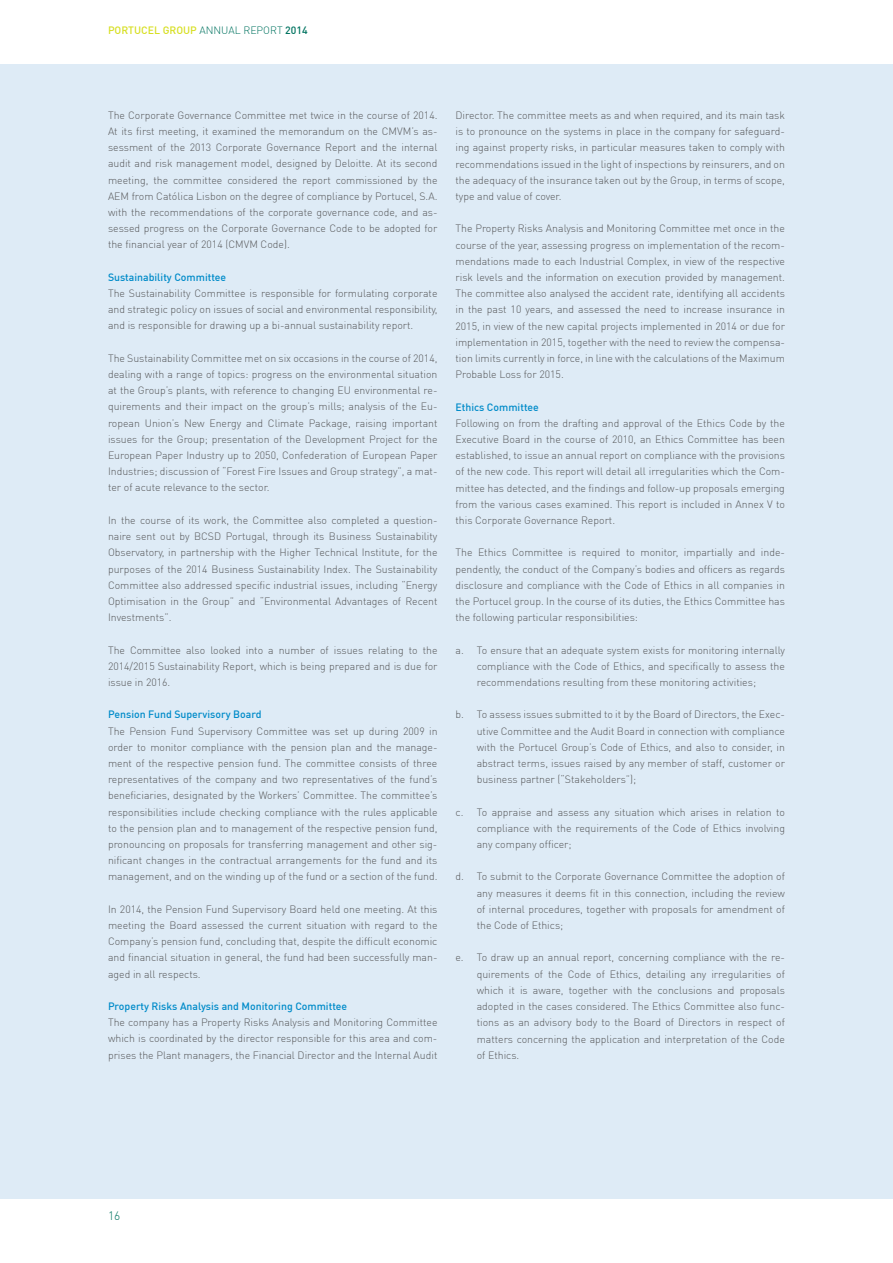
<style>
.page{position:relative;width:893px;height:1263px;background:#fff}
.page>*{position:absolute;margin:0;border:0;box-sizing:border-box;transform-origin:0 0}
.t1{font:300 12px "DIN Pro";color:#007360}
.t2{font:300 10.5px/16.2px "DIN Pro";color:#58595b;text-align:justify}
.t3{font:500 10.5px "DIN Pro";color:#008bc9}
.t4{font:500 10.5px "DIN Pro";color:#d7df23}
.s1{font-weight:300;color:#007360}
.s2{color:#007360}
</style>
<div class="page">
<div style="left:0;top:65px;width:893px;height:1134px;background:#deebf6"></div>
<p class="t4" style="left:108px;top:24px;width:201px">PORTUCEL GROUP <span class="s1">ANNUAL REPORT</span> <span class="s2">2014</span></p>
<p class="t2" style="left:108px;top:107px;width:331px">The Corporate Governance Committee met twice in the course of 2014.<br>At its first meeting, it examined the memorandum on the CMVM’s as&shy;sessment of the 2013 Corporate Governance Report and the internal audit and risk management model, designed by Deloitte. At its second meeting, the committee considered the report commissioned by the AEM from Católica Lisbon on the degree of compliance by Portucel, S.A. with the recommendations of the corporate governance code, and as&shy;sessed progress on the Corporate Governance Code to be adopted for the financial year of 2014 (CMVM Code).</p>
<p class="t3" style="left:108px;top:270px;width:120px">Sustainability Committee</p>
<p class="t2" style="left:108px;top:285px;width:331px">The Sustainability Committee is responsible for formulating corporate and strategic policy on issues of social and environmental responsibility, and is responsible for drawing up a bi-annual sustainability report.</p>
<p class="t2" style="left:108px;top:350px;width:331px">The Sustainability Committee met on six occasions in the course of 2014, dealing with a range of topics: progress on the environmental situation at the Group’s plants, with reference to changing EU environmental re&shy;quirements and their impact on the group’s mills; analysis of the Eu&shy;ropean Union’s New Energy and Climate Package, raising important issues for the Group; presentation of the Development Project for the European Paper Industry up to 2050, Confederation of European Paper Industries; discussion of “Forest Fire Issues and Group strategy”, a mat&shy;ter of acute relevance to the sector.</p>
<p class="t2" style="left:108px;top:512px;width:331px">In the course of its work, the Committee also completed a question&shy;naire sent out by BCSD Portugal, through its Business Sustainability Observatory, in partnership with the Higher Technical Institute, for the purposes of the 2014 Business Sustainability Index. The Sustainability Committee also addressed specific industrial issues, including “Energy Optimisation in the Group” and “Environmental Advantages of Recent Investments”.</p>
<p class="t2" style="left:108px;top:641px;width:331px">The Committee also looked into a number of issues relating to the 2014/2015 Sustainability Report, which is being prepared and is due for issue in 2016.</p>
<p class="t3" style="left:108px;top:708px;width:155px">Pension Fund Supervisory Board</p>
<p class="t2" style="left:108px;top:722px;width:331px">The Pension Fund Supervisory Committee was set up during 2009 in order to monitor compliance with the pension plan and the manage&shy;ment of the respective pension fund. The committee consists of three representatives of the company and two representatives of the fund’s beneficiaries, designated by the Workers’ Committee. The committee’s responsibilities include checking compliance with the rules applicable to the pension plan and to management of the respective pension fund, pronouncing on proposals for transferring management and other sig&shy;nificant changes in the contractual arrangements for the fund and its management, and on the winding up of the fund or a section of the fund.</p>
<p class="t2" style="left:108px;top:901px;width:331px">In 2014, the Pension Fund Supervisory Board held one meeting. At this meeting the Board assessed the current situation with regard to the Company’s pension fund, concluding that, despite the difficult economic and financial situation in general, the fund had been successfully man&shy;aged in all respects.</p>
<p class="t3" style="left:108px;top:999px;width:241px">Property Risks Analysis and Monitoring Committee</p>
<p class="t2" style="left:108px;top:1014px;width:331px">The company has a Property Risks Analysis and Monitoring Committee which is coordinated by the director responsible for this area and com&shy;prises the Plant managers, the Financial Director and the Internal Audit</p>
<p class="t2" style="left:455px;top:107px;width:331px">Director. The committee meets as and when required, and its main task is to pronounce on the systems in place in the company for safeguard&shy;ing against property risks, in particular measures taken to comply with recommendations issued in the light of inspections by reinsurers, and on the adequacy of the insurance taken out by the Group, in terms of scope, type and value of cover.</p>
<p class="t2" style="left:455px;top:220px;width:331px">The Property Risks Analysis and Monitoring Committee met once in the course of the year, assessing progress on implementation of the recom&shy;mendations made to each Industrial Complex, in view of the respective risk levels and the information on execution provided by management.<br>The committee also analysed the accident rate, identifying all accidents in the past 10 years, and assessed the need to increase insurance in 2015, in view of the new capital projects implemented in 2014 or due for implementation in 2015, together with the need to review the compensa&shy;tion limits currently in force, in line with the calculations of the Maximum Probable Loss for 2015.</p>
<p class="t3" style="left:455px;top:400px;width:85px">Ethics Committee</p>
<p class="t2" style="left:455px;top:415px;width:331px">Following on from the drafting and approval of the Ethics Code by the Executive Board in the course of 2010, an Ethics Committee has been established, to issue an annual report on compliance with the provisions of the new code. This report will detail all irregularities which the Com&shy;mittee has detected, and the findings and follow-up proposals emerging from the various cases examined. This report is included in Annex V to this Corporate Governance Report.</p>
<p class="t2" style="left:455px;top:544px;width:331px">The Ethics Committee is required to monitor, impartially and inde&shy;pendently, the conduct of the Company’s bodies and officers as regards disclosure and compliance with the Code of Ethics in all companies in the Portucel group. In the course of its duties, the Ethics Committee has the following particular responsibilities:</p>
<p class="t2" style="left:477px;top:642px;width:310px;text-indent:-21px">a. To ensure that an adequate system exists for monitoring internally compliance with the Code of Ethics, and specifically to assess the recommendations resulting from these monitoring activities;</p>
<p class="t2" style="left:477px;top:706px;width:310px;text-indent:-21px">b. To assess issues submitted to it by the Board of Directors, the Exec&shy;utive Committee and the Audit Board in connection with compliance with the Portucel Group’s Code of Ethics, and also to consider, in abstract terms, issues raised by any member of staff, customer or business partner (“Stakeholders”);</p>
<p class="t2" style="left:477px;top:804px;width:310px;text-indent:-21px">c. To appraise and assess any situation which arises in relation to compliance with the requirements of the Code of Ethics involving any company officer;</p>
<p class="t2" style="left:477px;top:868px;width:310px;text-indent:-21px">d. To submit to the Corporate Governance Committee the adoption of any measures it deems fit in this connection, including the review of internal procedures, together with proposals for amendment of the Code of Ethics;</p>
<p class="t2" style="left:477px;top:949px;width:310px;text-indent:-21px">e. To draw up an annual report, concerning compliance with the re&shy;quirements of the Code of Ethics, detailing any irregularities of which it is aware, together with the conclusions and proposals adopted in the cases considered. The Ethics Committee also func&shy;tions as an advisory body to the Board of Directors in respect of matters concerning the application and interpretation of the Code of Ethics.</p>
<p class="t1" style="left:108px;top:1209px;width:14px">16</p>
</div>
